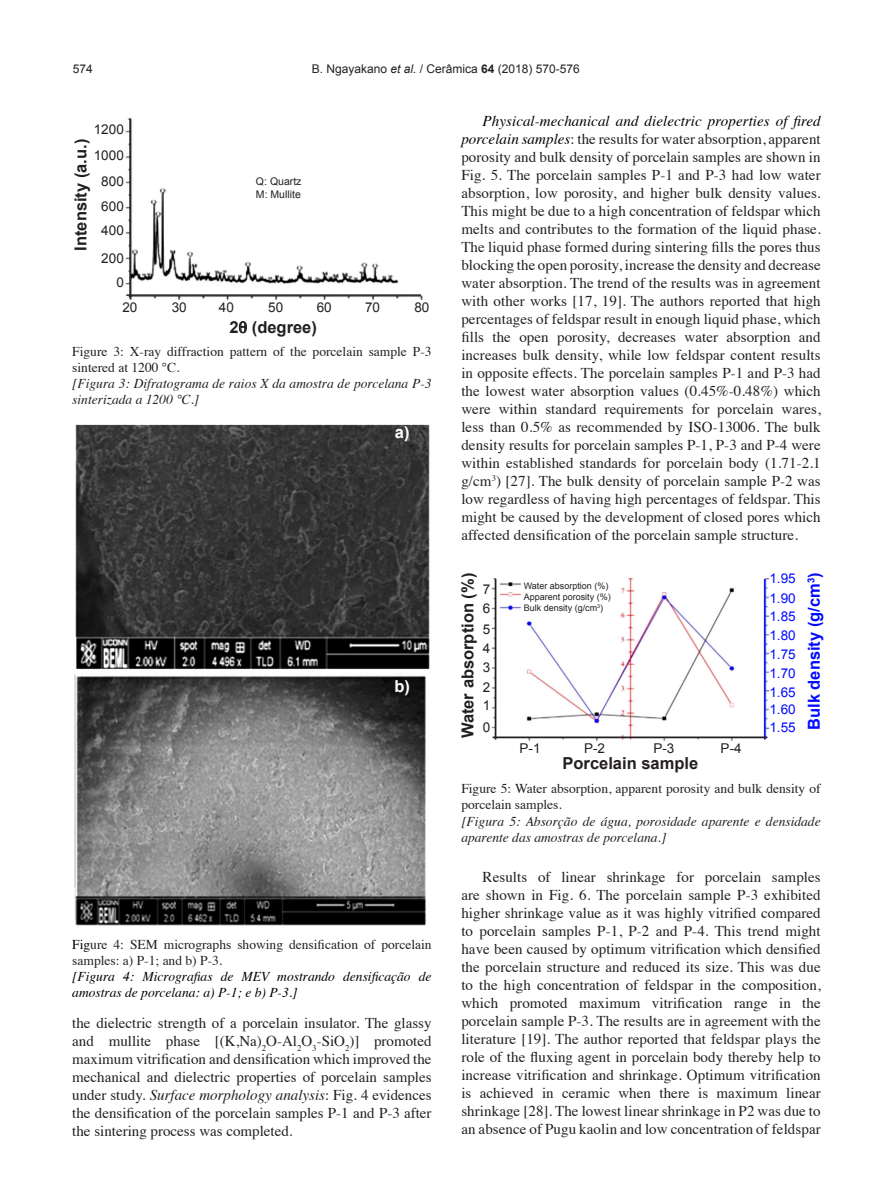
<style>
.page{position:relative;width:893px;height:1191px;background:#fff}
.page>*{position:absolute;margin:0;border:0;box-sizing:border-box;transform-origin:0 0}
.t1{font:700 16.5px "Arial";color:#231f20}
.t2{font:700 16.5px "Arial";color:#030bff}
.t3{font:700 16.5px "Arial";color:#fff}
.t4{font:15px/18px "Times";letter-spacing:.005em;color:#231f20;text-align:justify}
.t5{font:13.5px/16.2px "Times";color:#231f20}
.t6{font:italic 13.5px/16.2px "Times";color:#231f20}
.t7{font:italic 13.5px/16.2px "Times";color:#000}
.t8{font:13.5px "Arial";color:#231f20}
.t9{font:13.5px "Arial";color:#030bff}
.t10{font:12px "Arial";color:#222}
.t11{font:12px "Arial";color:#231f20}
.t12{font:10.5px "Arial";color:#231f20}
.t13{font:9px "Arial";color:#231f20}
.s1{font-style:italic}
.s2{font-weight:700}
.s3{color:#000}
.s4{font-style:italic;color:#000}
</style>
<div class="page">
<img style="left:126px;top:118px;width:297px;height:181px">
<svg style="left:239px;top:321px;width:8px;height:13px"></svg>
<hr style="left:129px;top:119px;width:2px;height:179px;background:#231f20">
<hr style="left:126px;top:294px;width:295px;height:2px;background:#231f20">
<img style="left:75px;top:424px;width:355px;height:246px">
<img style="left:74px;top:674px;width:352px;height:252px">
<img style="left:492px;top:577px;width:277px;height:164px">
<hr style="left:495px;top:579px;width:1px;height:160px;background:#231f20">
<hr style="left:764px;top:579px;width:1px;height:160px;background:#0119ff">
<hr style="left:493px;top:736px;width:274px;height:2px;background:#231f20">
<p class="t11" style="left:73px;top:61px;width:22px">574</p>
<p class="t10" style="left:312px;top:60px;width:270px">B. Ngayakano <span class="s1">et al.</span> / Cerâmica <span class="s2">64</span> (2018) 570-576</p>
<p class="t8" style="left:94px;top:120px;width:32px">1200</p>
<p class="t1" style="left:70px;top:251px;width:113px;rotate:-90deg">Intensity (a.u.)</p>
<p class="t8" style="left:94px;top:146px;width:32px">1000</p>
<p class="t8" style="left:101px;top:173px;width:24px">800</p>
<p class="t8" style="left:101px;top:197px;width:24px">600</p>
<p class="t8" style="left:101px;top:222px;width:24px">400</p>
<p class="t8" style="left:101px;top:249px;width:24px">200</p>
<p class="t8" style="left:116px;top:274px;width:9px">0</p>
<p class="t12" style="left:256px;top:175px;width:47px">Q: Quartz</p>
<p class="t12" style="left:256px;top:187px;width:46px">M: Mullite</p>
<p class="t8" style="left:122px;top:298px;width:17px">20</p>
<p class="t8" style="left:172px;top:298px;width:17px">30</p>
<p class="t8" style="left:219px;top:298px;width:17px">40</p>
<p class="t8" style="left:268px;top:298px;width:17px">50</p>
<p class="t8" style="left:317px;top:298px;width:17px">60</p>
<p class="t8" style="left:365px;top:298px;width:17px">70</p>
<p class="t8" style="left:414px;top:298px;width:17px">80</p>
<p class="t1" style="left:229px;top:316px;width:89px">2❑ (degree)</p>
<p class="t5" style="left:72px;top:342px;width:361px">Figure 3: X-ray diffraction pattern of the porcelain sample P-3 sintered at 1200 °C.</p>
<p class="t6" style="left:72px;top:374px;width:361px">[Figura 3: Difratograma de raios X da amostra de porcelana P-3 sinterizada a 1200 °C.]</p>
<p class="t3" style="left:395px;top:421px;width:16px">a)</p>
<p class="t3" style="left:394px;top:675px;width:17px">b)</p>
<p class="t5" style="left:72px;top:935px;width:361px"><span class="s3">Fig</span>ure 4: SEM micrographs showing densification of porcelain samples: a) P-1; and b) P-3.</p>
<p class="t7" style="left:72px;top:967px;width:361px">[Figura 4: Micrografias de MEV mostrando densificação de amostras de porcelana: a) P-1; e b) P-3.]</p>
<p class="t4" style="left:72px;top:1012px;width:361px">the dielectric strength of a porcelain insulator. The glassy and mullite phase [(K,Na)<sub>2</sub>O-Al<sub>2</sub>O<sub>3</sub>-SiO<sub>2</sub>)] promoted maximum vitrification and densification which improved the mechanical and dielectric properties of porcelain samples under study. <span class="s1">Surface morphology analysis</span>: Fig. 4 evidences the densification of the porcelain samples P-1 and P-3 after the sintering process was completed.</p>
<p class="t4" style="left:461px;top:111px;width:361px;text-indent:21px"><span class="s4">Physical-mechanical and dielectric properties of fired porcelain samples</span>: the results for water absorption, apparent porosity and bulk density of porcelain samples are shown in Fig. 5. The porcelain samples P-1 and P-3 had low water absorption, low porosity, and higher bulk density values.<br>This might be due to a high concentration of feldspar which melts and contributes to the formation of the liquid phase.<br>The liquid phase formed during sintering fills the pores thus blocking the open porosity, increase the density and decrease water absorption. The trend of the results was in agreement with other works [17, 19]. The authors reported that high percentages of feldspar result in enough liquid phase, which fills the open porosity, decreases water absorption and increases bulk density, while low feldspar content results in opposite effects. The porcelain samples P-1 and P-3 had the lowest water absorption values (0.45%-0.48%) which were within standard requirements for porcelain wares, less than 0.5% as recommended by ISO-13006. The bulk density results for porcelain samples P-1, P-3 and P-4 were within established standards for porcelain body (1.71-2.1 g/cm<sup>3</sup>) [27]. The bulk density of porcelain sample P-2 was low regardless of having high percentages of feldspar. This might be caused by the development of closed pores which affected densification of the porcelain sample structure.</p>
<p class="t1" style="left:457px;top:738px;width:167px;rotate:-90deg">Water absorption (%)</p>
<p class="t2" style="left:803px;top:730px;width:159px;rotate:-90deg">Bulk density (g/cm<sup>3</sup>)</p>
<p class="t8" style="left:584px;top:739px;width:23px">P-2</p>
<p class="t8" style="left:653px;top:739px;width:23px">P-3</p>
<p class="t8" style="left:721px;top:739px;width:23px">P-4</p>
<p class="t9" style="left:769px;top:570px;width:28px">1.95</p>
<p class="t13" style="left:524px;top:579px;width:86px">Water absorption (%)</p>
<p class="t13" style="left:524px;top:591px;width:89px">Apparent porosity (%)</p>
<p class="t13" style="left:524px;top:602px;width:81px">Bulk density (g/cm<sup>3</sup>)</p>
<p class="t8" style="left:483px;top:581px;width:9px">7</p>
<p class="t8" style="left:483px;top:620px;width:9px">5</p>
<p class="t8" style="left:483px;top:658px;width:9px">3</p>
<p class="t8" style="left:483px;top:697px;width:9px">1</p>
<p class="t9" style="left:769px;top:589px;width:28px">1.90</p>
<p class="t8" style="left:483px;top:599px;width:9px">6</p>
<p class="t8" style="left:483px;top:639px;width:9px">4</p>
<p class="t8" style="left:483px;top:678px;width:9px">2</p>
<p class="t8" style="left:483px;top:718px;width:9px">0</p>
<p class="t9" style="left:769px;top:607px;width:28px">1.85</p>
<p class="t9" style="left:769px;top:626px;width:28px">1.80</p>
<p class="t9" style="left:769px;top:645px;width:28px">1.75</p>
<p class="t9" style="left:769px;top:664px;width:28px">1.70</p>
<p class="t9" style="left:769px;top:683px;width:28px">1.65</p>
<p class="t9" style="left:769px;top:700px;width:28px">1.60</p>
<p class="t9" style="left:769px;top:718px;width:28px">1.55</p>
<p class="t8" style="left:519px;top:739px;width:23px">P-1</p>
<p class="t1" style="left:562px;top:752px;width:137px">Porcelain sample</p>
<p class="t5" style="left:461px;top:779px;width:361px">Figure 5: Water absorption, apparent porosity and bulk density of porcelain samples.</p>
<p class="t6" style="left:461px;top:812px;width:361px">[Figura 5: Absorção de água, porosidade aparente e densidade aparente das amostras de porcelana.]</p>
<p class="t4" style="left:461px;top:867px;width:361px;text-indent:21px">Results of linear shrinkage for porcelain samples are shown in Fig. 6. The porcelain sample P-3 exhibited higher shrinkage value as it was highly vitrified compared to porcelain samples P-1, P-2 and P-4. This trend might have been caused by optimum vitrification which densified the porcelain structure and reduced its size. This was due to the high concentration of feldspar in the composition, which promoted maximum vitrification range in the porcelain sample P-3. The results are in agreement with the literature [19]. The author reported that feldspar plays the role of the fluxing agent in porcelain body thereby help to increase vitrification and shrinkage. Optimum vitrification is achieved in ceramic when there is maximum linear shrinkage [28]. The lowest linear shrinkage in P2 was due to an absence of Pugu kaolin and low concentration of feldspar</p>
</div>
